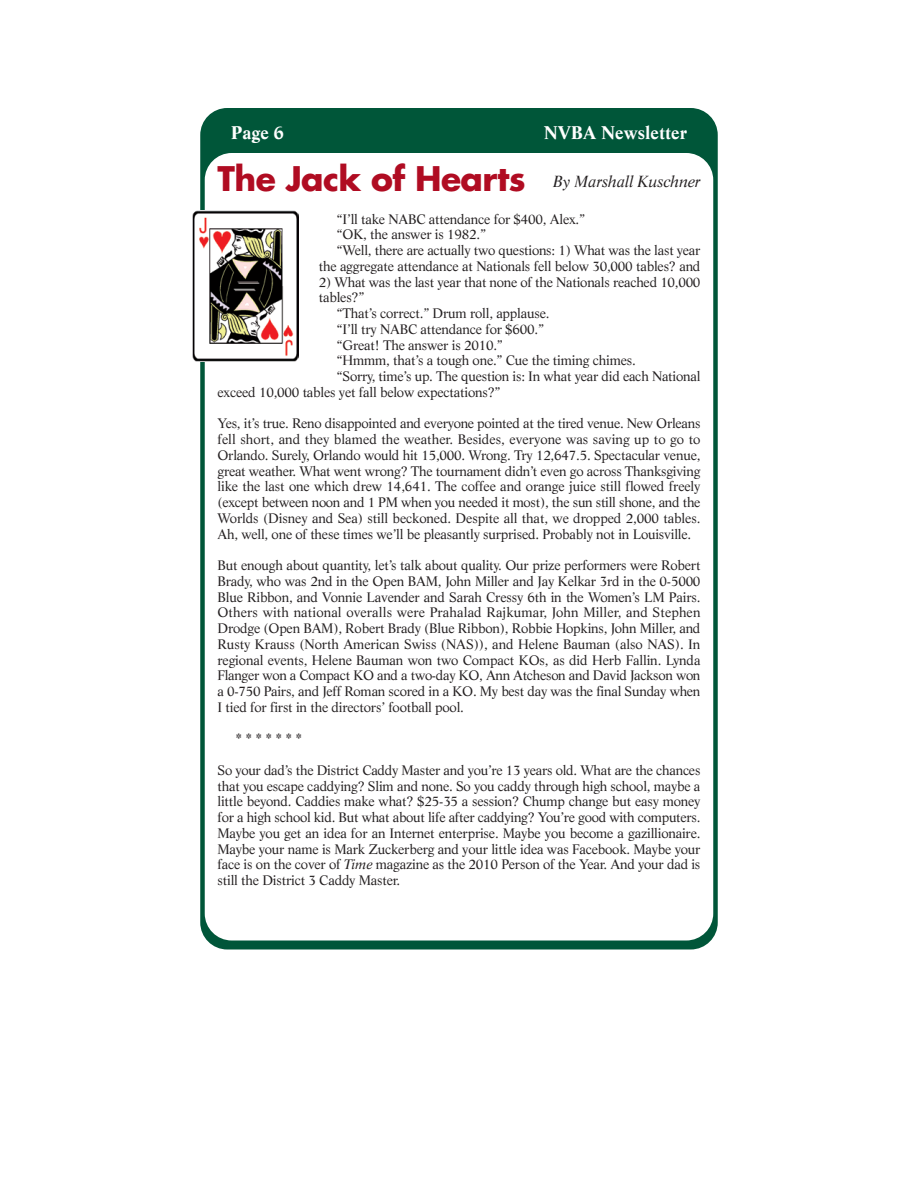
<style>
.page{position:relative;width:918px;height:1188px;background:#fff}
.page>*{position:absolute;margin:0;border:0;box-sizing:border-box;transform-origin:0 0}
.t1{font:700 18px "Life";color:#fff}
.t2{font:italic 15.75px "Life";letter-spacing:-.015em;color:#231f20}
.t3{font:13.5px/15.8px "Life";letter-spacing:-.015em;color:#231f20;text-align:justify}
.t4{font:700 13.5px "Life";color:#231f20}
.s1{font-family:"Futura";font-weight:700;font-style:normal;font-size:33px;color:#b00c22}
.s2{font-style:italic}
</style>
<div class="page">
<div style="left:200px;top:108px;width:518px;height:842px;background:#005639;border-radius:27px"></div>
<div style="left:205px;top:153px;width:508px;height:787px;background:#fff;border-radius:27px"></div>
<img style="left:192px;top:211px;width:107px;height:151px">
<h1 class="t1" style="left:231px;top:126px;width:55px">Page 6</h1>
<h1 class="t1" style="left:544px;top:126px;width:144px">NVBA Newsletter</h1>
<p class="t2" style="left:218px;top:175px;width:485px"><span class="s1">The Jack of Hearts</span> By Marshall Kuschner</p>
<p class="t3" style="left:337px;top:212px;width:250px">“I’ll take NABC attendance for $400, Alex.”</p>
<p class="t3" style="left:337px;top:228px;width:151px">“OK, the answer is 1982.”</p>
<p class="t3" style="left:337px;top:244px;width:365px">“Well, there are actually two questions: 1) What was the last year</p>
<p class="t3" style="left:319px;top:259px;width:383px">the aggregate attendance at Nationals fell below 30,000 tables? and</p>
<p class="t3" style="left:319px;top:275px;width:383px">2) What was the last year that none of the Nationals reached 10,000</p>
<p class="t3" style="left:319px;top:291px;width:47px">tables?”</p>
<p class="t3" style="left:337px;top:307px;width:214px">“That’s correct.” Drum roll, applause.</p>
<p class="t3" style="left:337px;top:322px;width:209px">“I’ll try NABC attendance for $600.”</p>
<p class="t3" style="left:337px;top:338px;width:168px">“Great! The answer is 2010.”</p>
<p class="t3" style="left:337px;top:354px;width:301px">“Hmmm, that’s a tough one.” Cue the timing chimes.</p>
<p class="t3" style="left:337px;top:370px;width:365px">“Sorry, time’s up. The question is: In what year did each National</p>
<p class="t3" style="left:218px;top:385px;width:285px">exceed 10,000 tables yet fall below expectations?”</p>
<p class="t3" style="left:218px;top:417px;width:485px">Yes, it’s true. Reno disappointed and everyone pointed at the tired venue. New Orleans fell short, and they blamed the weather. Besides, everyone was saving up to go to Orlando. Surely, Orlando would hit 15,000. Wrong. Try 12,647.5. Spectacular venue, great weather. What went wrong? The tournament didn’t even go across Thanksgiving like the last one which drew 14,641. The coffee and orange juice still flowed freely (except between noon and 1 PM when you needed it most), the sun still shone, and the Worlds (Disney and Sea) still beckoned. Despite all that, we dropped 2,000 tables.<br>Ah, well, one of these times we’ll be pleasantly surprised. Probably not in Louisville.</p>
<p class="t3" style="left:217px;top:559px;width:485px">But enough about quantity, let’s talk about quality. Our prize performers were Robert Brady, who was 2nd in the Open BAM, John Miller and Jay Kelkar 3rd in the 0-5000<br>Blue Ribbon, and Vonnie Lavender and Sarah Cressy 6th in the Women’s LM Pairs.<br>Others with national overalls were Prahalad Rajkumar, John Miller, and Stephen Drodge (Open BAM), Robert Brady (Blue Ribbon), Robbie Hopkins, John Miller, and Rusty Krauss (North American Swiss (NAS)), and Helene Bauman (also NAS). In regional events, Helene Bauman won two Compact KOs, as did Herb Fallin. Lynda Flanger won a Compact KO and a two-day KO, Ann Atcheson and David Jackson won a 0-750 Pairs, and Jeff Roman scored in a KO. My best day was the final Sunday when I tied for first in the directors’ football pool.</p>
<p class="t4" style="left:235px;top:733px;width:68px">*******</p>
<p class="t3" style="left:217px;top:763px;width:485px">So your dad’s the District Caddy Master and you’re 13 years old. What are the chances that you escape caddying? Slim and none. So you caddy through high school, maybe a little beyond. Caddies make what? $25-35 a session? Chump change but easy money for a high school kid. But what about life after caddying? You’re good with computers.<br>Maybe you get an idea for an Internet enterprise. Maybe you become a gazillionaire.<br>Maybe your name is Mark Zuckerberg and your little idea was Facebook. Maybe your face is on the cover of <span class="s2">Time</span> magazine as the 2010 Person of the Year. And your dad is still the District 3 Caddy Master.</p>
</div>
